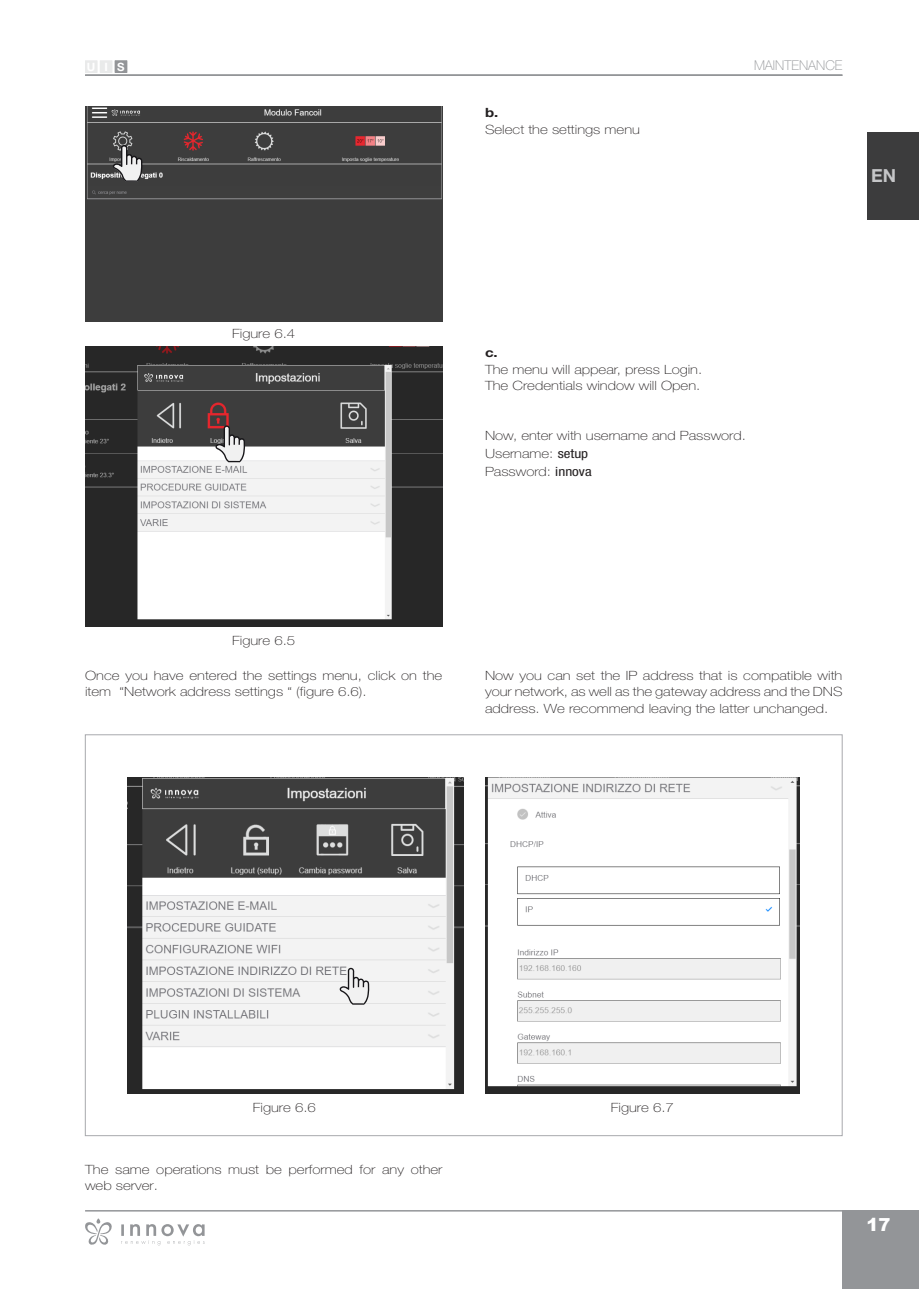
<style>
.page{position:relative;width:919px;height:1289px;background:#fff}
.page>*{position:absolute;margin:0;border:0;box-sizing:border-box;transform-origin:0 0}
.t1{font:900 18px "Arial";color:#fff}
.t2{font:700 18px "Helvetica Neue LT Std";color:#c5c6c8}
.t3{font:100 13.5px "Helvetica Neue LT Std";color:#939598}
.Testo{font:100 12.75px/16.5px "Helvetica Neue LT Std";color:#231f20;scale:1.18 1}
.Rientro_Test_Mono{font:100 12.75px "Helvetica Neue LT Std";color:#231f20;scale:1.18 1}
.Testo-2{font:700 12.75px "Helvetica Neue LT Std";color:#231f20;scale:1.18 1}
.t4{font:700 11.4px "Helvetica Neue LT Std";color:#fff}
.s1{font-weight:400;font-stretch:condensed}
</style>
<div class="page">
<hr style="left:85px;top:1209px;width:757px;height:2px;background:#939598">
<div style="left:842px;top:1209px;width:76px;height:79px;background:#939598"></div>
<hr style="left:85px;top:74px;width:757px;height:2px;background:#939598">
<div style="left:115px;top:61px;width:12px;height:11px;background:#939598"></div>
<div style="left:115px;top:60px;width:12px;height:13px;border:1px solid #939598"></div>
<div style="left:100px;top:61px;width:12px;height:11px;background:#e9eaea"></div>
<div style="left:85px;top:61px;width:12px;height:11px;background:#e9eaea"></div>
<div style="left:866px;top:132px;width:52px;height:87px;background:#3c3c3d"></div>
<div style="left:85px;top:106px;width:357px;height:215px;background:#3d3d3d"></div>
<img style="left:85px;top:346px;width:357px;height:281px">
<img style="left:128px;top:777px;width:335px;height:316px">
<img style="left:485px;top:777px;width:314px;height:316px">
<svg style="left:113px;top:145px;width:29px;height:37px"></svg>
<svg style="left:215px;top:425px;width:30px;height:37px"></svg>
<svg style="left:339px;top:967px;width:30px;height:37px"></svg>
<svg style="left:121px;top:1224px;width:84px;height:21px"></svg>
<svg style="left:85px;top:1218px;width:27px;height:27px"></svg>
<p class="t4" style="left:87px;top:60px;width:39px">UIS</p>
<p class="Rientro_Test_Mono" style="left:232px;top:326px;width:55px">Figure 6.4</p>
<p class="Testo-2" style="left:485px;top:105px;width:13px">b.</p>
<p class="Testo" style="left:485px;top:121px;width:133px">Select the settings menu</p>
<p class="t3" style="left:754px;top:57px;width:90px">MAINTENANCE</p>
<h1 class="t2" style="left:871px;top:164px;width:27px">EN</h1>
<p class="Testo-2" style="left:485px;top:344px;width:12px">c.</p>
<p class="Testo" style="left:485px;top:361px;width:186px">The menu will appear, press Login.</p>
<p class="Testo" style="left:485px;top:377px;width:184px">The Credentials window will Open.</p>
<p class="Testo" style="left:485px;top:427px;width:223px">Now, enter with username and Password.</p>
<p class="Testo" style="left:485px;top:445px;width:89px">Username: <span class="s1">setup</span></p>
<p class="Testo" style="left:485px;top:463px;width:92px">Password: <span class="s1">innova</span></p>
<p class="Rientro_Test_Mono" style="left:232px;top:633px;width:55px">Figure 6.5</p>
<p class="Testo" style="left:85px;top:666px;width:304px">Once you have entered the settings menu, click on the item “Network address settings “ (figure 6.6).</p>
<p class="Testo" style="left:485px;top:666px;width:304px;text-align:justify">Now you can set the IP address that is compatible with your network, as well as the gateway address and the DNS address. We recommend leaving the latter unchanged.</p>
<p class="Rientro_Test_Mono" style="left:253px;top:1099px;width:55px">Figure 6.6</p>
<p class="Rientro_Test_Mono" style="left:611px;top:1099px;width:55px">Figure 6.7</p>
<p class="Testo" style="left:85px;top:1161px;width:304px">The same operations must be performed for any other web server.</p>
<h1 class="t1" style="left:866px;top:1211px;width:26px">17</h1>
</div>
